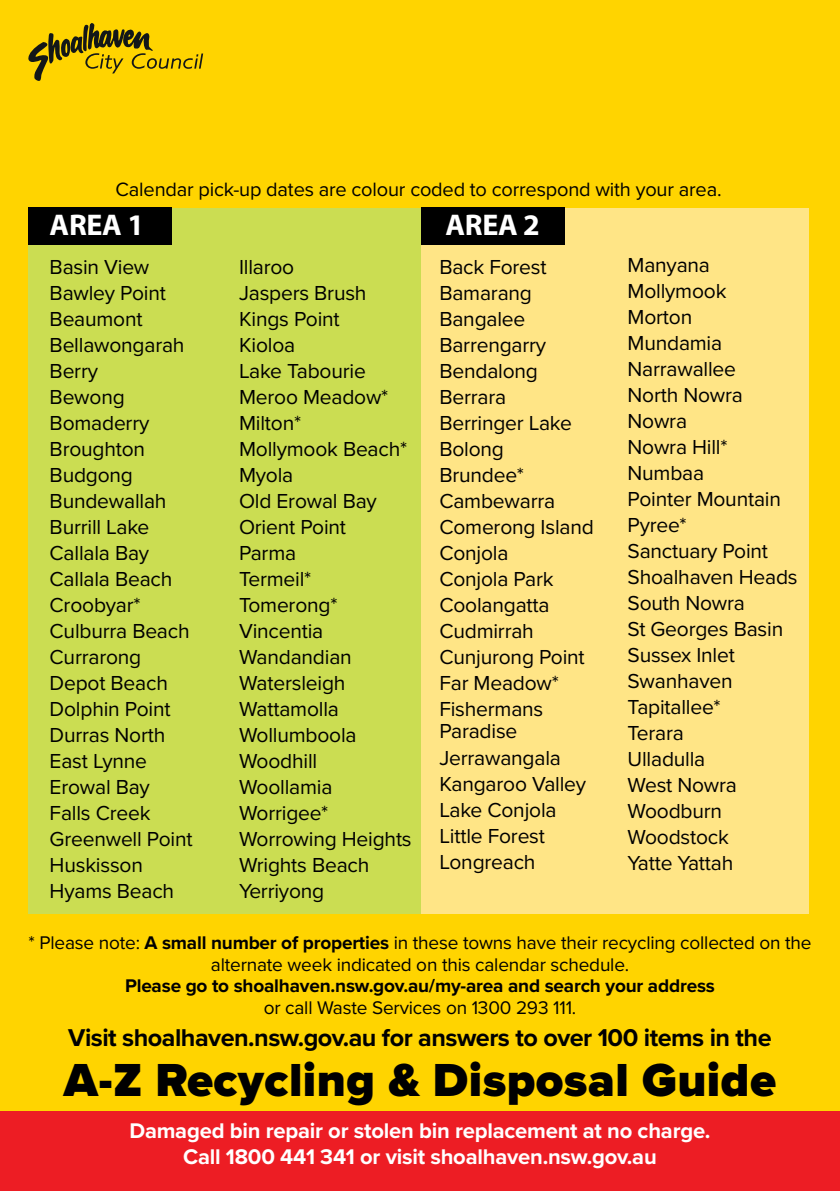
<style>
.page{position:relative;width:840px;height:1191px;background:#fff}
.page>*{position:absolute;margin:0;border:0;box-sizing:border-box;transform-origin:0 0}
.t1{font:900 48px "Proxima Nova";letter-spacing:.01em;color:#000}
.t2{font:700 30px "Myriad Pro";letter-spacing:-.01em;color:#fff}
.t3{font:700 25.2px "Proxima Nova";letter-spacing:-.02em;color:#000}
.t4{font:700 22px/25.6px "Proxima Nova";letter-spacing:-.01em;color:#fff;text-align:center}
.t5{font:21px/26px "Proxima Nova";letter-spacing:-.01em;color:#000}
.t6{font:20px "Proxima Nova";letter-spacing:-.01em;color:#000}
.t7{font:19px/21.6px "Proxima Nova";letter-spacing:-.01em;color:#000;text-align:center}
.t8{font:700 19px "Proxima Nova";letter-spacing:-.01em;color:#000}
.s1{font-weight:700}
</style>
<div class="page">
<div style="left:0;top:0;width:839px;height:1191px;background:#ffd400"></div>
<div style="left:0;top:1111px;width:839px;height:80px;background:#ed1d24"></div>
<div style="left:421px;top:208px;width:387px;height:705px;background:#ffe586"></div>
<div style="left:28px;top:208px;width:393px;height:705px;background:#cbdd52"></div>
<svg style="left:28px;top:23px;width:175px;height:58px"></svg>
<div style="left:28px;top:208px;width:143px;height:37px;background:#000"></div>
<div style="left:421px;top:208px;width:142px;height:37px;background:#000"></div>
<p class="t6" style="left:116px;top:178px;width:607px">Calendar pick-up dates are colour coded to correspond with your area.</p>
<h2 class="t2" style="left:50px;top:205px;width:96px">AREA 1</h2>
<h2 class="t2" style="left:445px;top:205px;width:96px">AREA 2</h2>
<p class="t5" style="left:439px;top:255px;width:156px">Back Forest<br>Bamarang<br>Bangalee<br>Barrengarry<br>Bendalong<br>Berrara<br>Berringer Lake<br>Bolong<br>Brundee*<br>Cambewarra<br>Comerong Island<br>Conjola<br>Conjola Park<br>Coolangatta<br>Cudmirrah<br>Cunjurong Point<br>Far Meadow*<br>Fishermans</p>
<p class="t5" style="left:439px;top:718px;width:148px">Paradise<br>Jerrawangala<br>Kangaroo Valley<br>Lake Conjola<br>Little Forest<br>Longreach</p>
<p class="t5" style="left:50px;top:255px;width:144px">Basin View<br>Bawley Point<br>Beaumont<br>Bellawongarah<br>Berry<br>Bewong<br>Bomaderry<br>Broughton<br>Budgong<br>Bundewallah<br>Burrill Lake<br>Callala Bay<br>Callala Beach<br>Croobyar*<br>Culburra Beach<br>Currarong<br>Depot Beach<br>Dolphin Point<br>Durras North<br>East Lynne<br>Erowal Bay<br>Falls Creek<br>Greenwell Point<br>Huskisson<br>Hyams Beach</p>
<p class="t5" style="left:239px;top:255px;width:174px">Illaroo<br>Jaspers Brush<br>Kings Point<br>Kioloa<br>Lake Tabourie<br>Meroo Meadow*<br>Milton*<br>Mollymook Beach*<br>Myola<br>Old Erowal Bay<br>Orient Point<br>Parma<br>Termeil*<br>Tomerong*<br>Vincentia<br>Wandandian<br>Watersleigh<br>Wattamolla<br>Wollumboola<br>Woodhill<br>Woollamia<br>Worrigee*<br>Worrowing Heights<br>Wrights Beach<br>Yerriyong</p>
<p class="t5" style="left:627px;top:253px;width:171px">Manyana<br>Mollymook<br>Morton<br>Mundamia<br>Narrawallee<br>North Nowra<br>Nowra<br>Nowra Hill*<br>Numbaa<br>Pointer Mountain<br>Pyree*<br>Sanctuary Point<br>Shoalhaven Heads<br>South Nowra<br>St Georges Basin<br>Sussex Inlet<br>Swanhaven<br>Tapitallee*<br>Terara<br>Ulladulla<br>West Nowra<br>Woodburn<br>Woodstock<br>Yatte Yattah</p>
<p class="t7" style="left:28px;top:932px;width:784px">* Please note: <span class="s1">A small number of properties</span> in these towns have their recycling collected on the alternate week indicated on this calendar schedule.</p>
<p class="t8" style="left:125px;top:974px;width:591px">Please go to shoalhaven.nsw.gov.au/my-area and search your address</p>
<p class="t7" style="left:263px;top:997px;width:314px">or call Waste Services on 1300 293 111.</p>
<p class="t3" style="left:68px;top:1022px;width:704px">Visit shoalhaven.nsw.gov.au for answers to over 100 items in the</p>
<h1 class="t1" style="left:64px;top:1051px;width:713px">A-Z Recycling &amp; Disposal Guide</h1>
<p class="t4" style="left:129px;top:1118px;width:582px">Damaged bin repair or stolen bin replacement at no charge.<br>Call 1800 441 341 or visit shoalhaven.nsw.gov.au</p>
</div>
